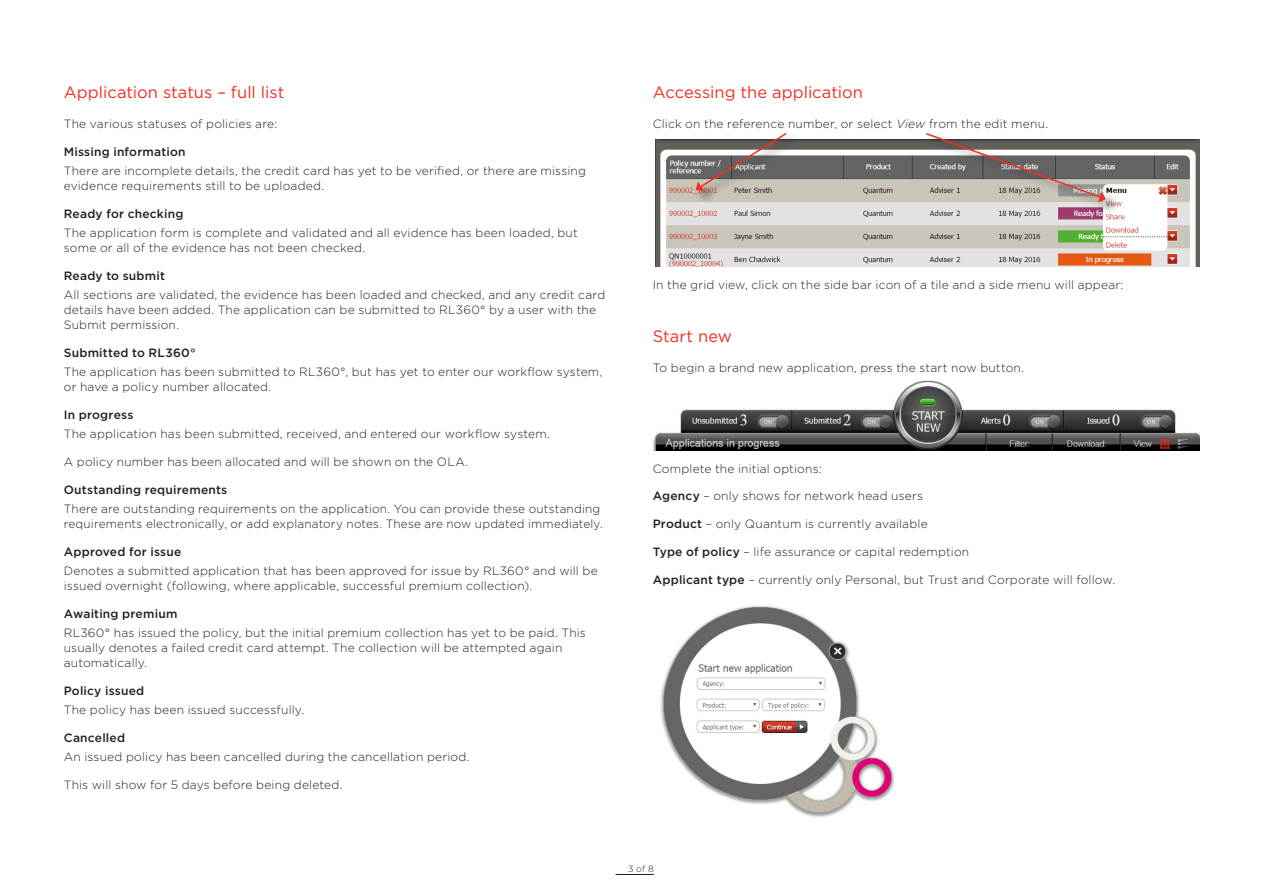
<style>
.page{position:relative;width:1263px;height:893px;background:#fff}
.page>*{position:absolute;margin:0;border:0;box-sizing:border-box;transform-origin:0 0}
.Heading{font:16.5px "Gotham";color:#ef3122}
.Body_text{font:300 12px/15px "Gotham";letter-spacing:.015em;color:#231f20}
.Subhead_Black{font:500 12px "Gotham";letter-spacing:.015em;color:#231f20}
.t1{font:300 9px "Gotham";color:#231f20}
.s1{font-style:italic}
.s2{font-weight:500}
</style>
<div class="page">
<hr style="left:615px;top:874px;width:39px;height:1px;background:#231f20">
<img style="left:655px;top:139px;width:544px;height:128px">
<img style="left:653px;top:380px;width:546px;height:70px">
<img style="left:660px;top:605px;width:235px;height:212px">
<div style="left:925px;top:132px;width:194px;height:84px;background:#231f20;opacity:.75"></div>
<svg style="left:924px;top:132px;width:182px;height:71px"></svg>
<div style="left:694px;top:132px;width:105px;height:73px;background:#231f20;opacity:.75"></div>
<svg style="left:696px;top:132px;width:92px;height:59px"></svg>
<p class="Heading" style="left:64px;top:82px;width:222px">Application status – full list</p>
<p class="Body_text" style="left:64px;top:116px;width:215px">The various statuses of policies are:</p>
<p class="Subhead_Black" style="left:64px;top:144px;width:123px">Missing information</p>
<p class="Body_text" style="left:64px;top:163px;width:524px">There are incomplete details, the credit card has yet to be verified, or there are missing evidence requirements still to be uploaded.</p>
<p class="Subhead_Black" style="left:64px;top:206px;width:121px">Ready for checking</p>
<p class="Body_text" style="left:64px;top:225px;width:516px">The application form is complete and validated and all evidence has been loaded, but some or all of the evidence has not been checked.</p>
<p class="Subhead_Black" style="left:64px;top:268px;width:103px">Ready to submit</p>
<p class="Body_text" style="left:64px;top:287px;width:543px">All sections are validated, the evidence has been loaded and checked, and any credit card details have been added. The application can be submitted to RL360° by a user with the<br>Submit permission.</p>
<p class="Subhead_Black" style="left:64px;top:345px;width:134px">Submitted to RL360°</p>
<p class="Body_text" style="left:64px;top:364px;width:540px">The application has been submitted to RL360°, but has yet to enter our workflow system, or have a policy number allocated.</p>
<p class="Subhead_Black" style="left:64px;top:407px;width:71px">In progress</p>
<p class="Body_text" style="left:64px;top:426px;width:488px">The application has been submitted, received, and entered our workflow system.</p>
<p class="Body_text" style="left:64px;top:454px;width:406px">A policy number has been allocated and will be shown on the OLA.</p>
<p class="Subhead_Black" style="left:64px;top:482px;width:165px">Outstanding requirements</p>
<p class="Body_text" style="left:64px;top:501px;width:541px">There are outstanding requirements on the application. You can provide these outstanding requirements electronically, or add explanatory notes. These are now updated immediately.</p>
<p class="Subhead_Black" style="left:64px;top:544px;width:119px">Approved for issue</p>
<p class="Body_text" style="left:64px;top:563px;width:535px">Denotes a submitted application that has been approved for issue by RL360° and will be issued overnight (following, where applicable, successful premium collection).</p>
<p class="Subhead_Black" style="left:64px;top:606px;width:115px">Awaiting premium</p>
<p class="Body_text" style="left:64px;top:625px;width:524px">RL360° has issued the policy, but the initial premium collection has yet to be paid. This usually denotes a failed credit card attempt. The collection will be attempted again automatically.</p>
<p class="Subhead_Black" style="left:64px;top:683px;width:82px">Policy issued</p>
<p class="Body_text" style="left:64px;top:702px;width:242px">The policy has been issued successfully.</p>
<p class="Subhead_Black" style="left:64px;top:730px;width:63px">Cancelled</p>
<p class="Body_text" style="left:64px;top:749px;width:407px">An issued policy has been cancelled during the cancellation period.</p>
<p class="Body_text" style="left:64px;top:777px;width:280px">This will show for 5 days before being deleted.</p>
<p class="Heading" style="left:653px;top:82px;width:212px">Accessing the application</p>
<p class="Body_text" style="left:653px;top:116px;width:397px">Click on the reference number, or select <span class="s1">View</span> from the edit menu.</p>
<p class="Body_text" style="left:653px;top:277px;width:472px">In the grid view, click on the side bar icon of a tile and a side menu will appear:</p>
<p class="Heading" style="left:653px;top:326px;width:81px">Start new</p>
<p class="Body_text" style="left:653px;top:360px;width:373px">To begin a brand new application, press the start now button.</p>
<p class="Body_text" style="left:653px;top:460px;width:170px">Complete the initial options:</p>
<p class="Body_text" style="left:653px;top:488px;width:272px"><span class="s2">Agency</span> – only shows for network head users</p>
<p class="Body_text" style="left:653px;top:516px;width:276px"><span class="s2">Product</span> – only Quantum is currently available</p>
<p class="Body_text" style="left:653px;top:544px;width:318px"><span class="s2">Type of policy</span> – life assurance or capital redemption</p>
<p class="Body_text" style="left:653px;top:572px;width:464px"><span class="s2">Applicant type</span> – currently only Personal, but Trust and Corporate will follow.</p>
<p class="t1" style="left:628px;top:863px;width:27px">3 of 8</p>
</div>
